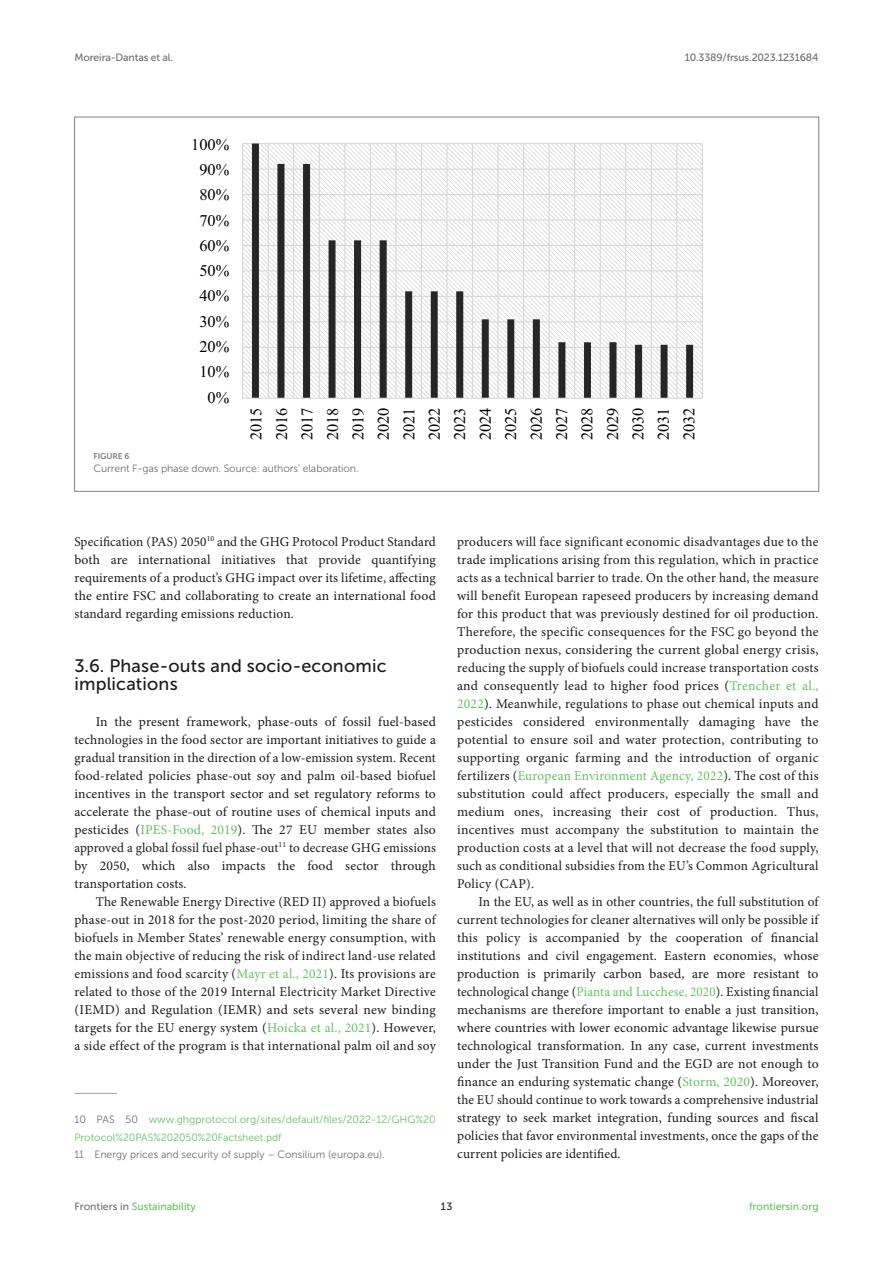
<style>
.page{position:relative;width:893px;height:1263px;background:#fff}
.page>*{position:absolute;margin:0;border:0;box-sizing:border-box;transform-origin:0 0}
.TEXT{font:18px/18px "Museo Sans 500";letter-spacing:.01em;color:#1b1c1b}
.t1{font:16.35px/25.5px "Times New Roman";color:#000;text-align:justify}
.TEXT-2{font:13.5px/18px "Minion Pro";letter-spacing:.01em;color:#1b1c1b;text-align:justify}
.TEXT_FLUSH{font:13.5px "Minion Pro";letter-spacing:.015em;color:#1b1c1b}
.FOOTNOTE{font:10.5px/18px "Museo Sans 300";color:#65c161}
.FOOTNOTE-2{font:10.5px "Museo Sans 300";color:#706f70}
.FIG_LEG{font:10.5px "Museo Sans 300";letter-spacing:-.01em;color:#706f70}
.t2{font:10.5px "Museo Sans 500";letter-spacing:-.015em;color:#706f70}
.t3{font:10.5px "Museo Sans 500";color:#65c161}
.t4{font:10.5px "Museo Sans 500";color:#1b1c1b}
.FIG_HD{font:8.25px "Museo Sans 700";letter-spacing:-.01em;color:#7e7f7f}
.s1{color:#65c161}
.s2{color:#706f70}
</style>
<div class="page">
<hr style="left:74px;top:1093px;width:43px;height:1px;background:#a2a3a3">
<img style="left:243px;top:144px;width:459px;height:254px">
<p class="t2" style="left:74px;top:51px;width:100px">Moreira-Dantas et al.</p>
<p class="t2" style="left:685px;top:51px;width:135px">10.3389/frsus.2023.1231684</p>
<p class="t1" style="left:191px;top:133px;width:40px">100%</p>
<p class="t1" style="left:199px;top:158px;width:31px">90%</p>
<p class="t1" style="left:199px;top:183px;width:31px">80%</p>
<p class="t1" style="left:199px;top:209px;width:31px">70%</p>
<p class="t1" style="left:199px;top:234px;width:31px">60%</p>
<p class="t1" style="left:199px;top:259px;width:31px">50%</p>
<p class="t1" style="left:199px;top:285px;width:31px">40%</p>
<p class="t1" style="left:199px;top:310px;width:31px">30%</p>
<p class="t1" style="left:199px;top:335px;width:31px">20%</p>
<p class="t1" style="left:199px;top:361px;width:31px">10%</p>
<p class="t1" style="left:208px;top:386px;width:23px">0%</p>
<p class="t1" style="left:245px;top:440px;width:34px;rotate:-90deg">2015<br>2016<br>2017<br>2018<br>2019<br>2020<br>2021<br>2022<br>2023<br>2024<br>2025<br>2026<br>2027<br>2028<br>2029<br>2030<br>2031<br>2032</p>
<p class="FIG_HD" style="left:94px;top:451px;width:37px">FIGURE 6</p>
<p class="FIG_LEG" style="left:94px;top:463px;width:267px">Current F-gas phase down. Source: authors’ elaboration.</p>
<p class="TEXT-2" style="left:74px;top:533px;width:363px">Specification (PAS) 2050<sup>10</sup> and the GHG Protocol Product Standard both are international initiatives that provide quantifying requirements of a product’s GHG impact over its lifetime, affecting the entire FSC and collaborating to create an international food standard regarding emissions reduction.</p>
<p class="TEXT" style="left:74px;top:657px;width:314px">3.6. Phase-outs and socio-economic implications</p>
<p class="TEXT-2" style="left:74px;top:713px;width:363px;text-indent:21px">In the present framework, phase-outs of fossil fuel-based technologies in the food sector are important initiatives to guide a gradual transition in the direction of a low-emission system. Recent food-related policies phase-out soy and palm oil-based biofuel incentives in the transport sector and set regulatory reforms to accelerate the phase-out of routine uses of chemical inputs and pesticides (<span class="s1">IPES-Food, 2019</span>). The 27 EU member states also</p>
<p class="TEXT_FLUSH" style="left:74px;top:839px;width:363px">approved a global fossil fuel phase-out<sup>11</sup> to decrease GHG emissions</p>
<p class="TEXT_FLUSH" style="left:74px;top:857px;width:363px">by 2050, which also impacts the food sector through</p>
<p class="TEXT_FLUSH" style="left:74px;top:875px;width:114px">transportation costs.</p>
<p class="TEXT_FLUSH" style="left:96px;top:893px;width:342px">The Renewable Energy Directive (RED II) approved a biofuels</p>
<p class="TEXT_FLUSH" style="left:74px;top:911px;width:363px">phase-out in 2018 for the post-2020 period, limiting the share of</p>
<p class="TEXT_FLUSH" style="left:74px;top:929px;width:363px">biofuels in Member States’ renewable energy consumption, with</p>
<p class="TEXT_FLUSH" style="left:74px;top:947px;width:363px">the main objective of reducing the risk of indirect land-use related</p>
<p class="TEXT_FLUSH" style="left:74px;top:965px;width:363px">emissions and food scarcity (<span class="s1">Mayr et al., 2021</span>). Its provisions are</p>
<p class="TEXT-2" style="left:74px;top:983px;width:363px">related to those of the 2019 Internal Electricity Market Directive (IEMD) and Regulation (IEMR) and sets several new binding targets for the EU energy system (<span class="s1">Hoicka et al., 2021</span>). However, a side effect of the program is that international palm oil and soy</p>
<p class="FOOTNOTE" style="left:74px;top:1110px;width:363px"><span class="s2">10 PAS 50</span> www.ghgprotocol.org/sites/default/files/2022-12/GHG%20<br>Protocol%20PAS%202050%20Factsheet.pdf</p>
<p class="FOOTNOTE-2" style="left:74px;top:1149px;width:312px">11 Energy prices and security of supply – Consilium (europa.eu).</p>
<p class="TEXT-2" style="left:457px;top:533px;width:363px">producers will face significant economic disadvantages due to the trade implications arising from this regulation, which in practice acts as a technical barrier to trade. On the other hand, the measure will benefit European rapeseed producers by increasing demand for this product that was previously destined for oil production.<br>Therefore, the specific consequences for the FSC go beyond the production nexus, considering the current global energy crisis, reducing the supply of biofuels could increase transportation costs and consequently lead to higher food prices (<span class="s1">Trencher et al., 2022</span>). Meanwhile, regulations to phase out chemical inputs and pesticides considered environmentally damaging have the potential to ensure soil and water protection, contributing to supporting organic farming and the introduction of organic fertilizers (<span class="s1">European Environment Agency, 2022</span>). The cost of this substitution could affect producers, especially the small and medium ones, increasing their cost of production. Thus, incentives must accompany the substitution to maintain the production costs at a level that will not decrease the food supply, such as conditional subsidies from the EU’s Common Agricultural Policy (CAP).</p>
<p class="TEXT-2" style="left:457px;top:893px;width:363px;text-indent:21px">In the EU, as well as in other countries, the full substitution of current technologies for cleaner alternatives will only be possible if this policy is accompanied by the cooperation of financial institutions and civil engagement. Eastern economies, whose production is primarily carbon based, are more resistant to technological change (<span class="s1">Pianta and Lucchese, 2020</span>). Existing financial mechanisms are therefore important to enable a just transition, where countries with lower economic advantage likewise pursue technological transformation. In any case, current investments under the Just Transition Fund and the EGD are not enough to finance an enduring systematic change (<span class="s1">Storm, 2020</span>). Moreover, the EU should continue to work towards a comprehensive industrial strategy to seek market integration, funding sources and fiscal policies that favor environmental investments, once the gaps of the current policies are identified.</p>
<p class="t3" style="left:74px;top:1200px;width:123px"><span class="s2">Frontiers in</span> Sustainability</p>
<p class="t4" style="left:441px;top:1200px;width:13px">13</p>
<p class="t3" style="left:749px;top:1200px;width:71px">frontiersin.org</p>
</div>
